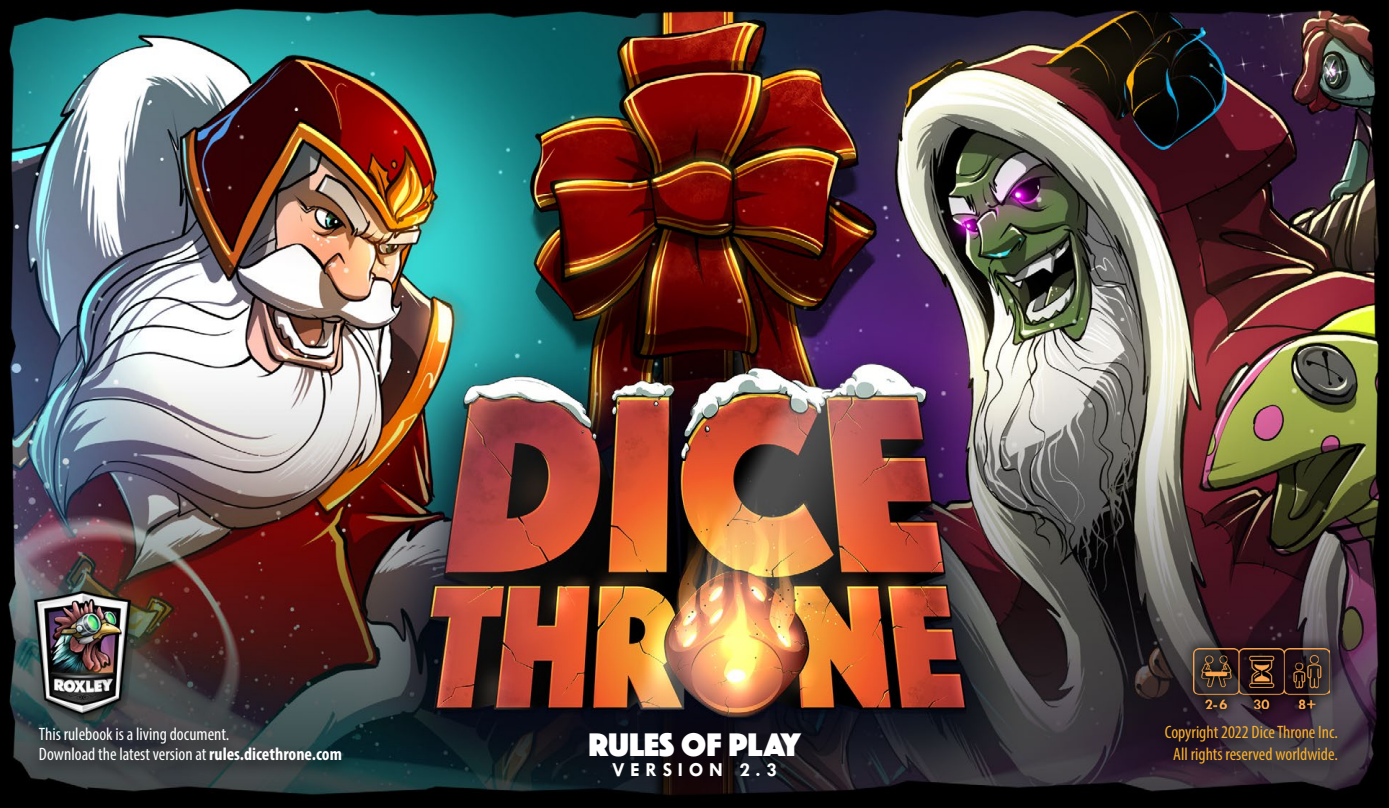
<style>
.page{position:relative;width:1389px;height:808px;background:#fff}
.page>*{position:absolute;margin:0;border:0;box-sizing:border-box;transform-origin:0 0}
.t1{font:34px "Phosphate Pro Solid";color:#fff}
.t2{font:700 20px "Tw Cen";letter-spacing:.28em;color:#fff}
.t3{font:condensed 18px/20px "Myriad Pro";color:#fff}
.t4{font:condensed 18px "Myriad Pro";color:#f8b02f}
.s1{font-weight:700}
</style>
<div class="page">
<img style="left:0;top:0;width:1389px;height:808px">
<img style="left:22px;top:581px;width:120px;height:148px">
<div style="left:28px;top:722px;width:325px;height:55px;background:#000;opacity:.75"></div>
<div style="left:1154px;top:720px;width:193px;height:60px;background:#000;opacity:.75"></div>
<svg style="left:1182px;top:636px;width:159px;height:84px;background:#3c2d37"></svg>
<img style="left:1194px;top:648px;width:136px;height:60px">
<p class="t3" style="left:39px;top:724px;width:304px">This rulebook is a living document.<br>Download the latest version at <span class="s1">rules.dicethrone.com</span></p>
<p class="t4" style="left:1165px;top:721px;width:174px">Copyright 2022 Dice Throne Inc.</p>
<h1 class="t1" style="left:588px;top:721px;width:214px">RULES OF PLAY</h1>
<p class="t4" style="left:1173px;top:743px;width:166px">All rights reserved worldwide.</p>
<p class="t2" style="left:612px;top:758px;width:166px">VERSION 2.3</p>
</div>
